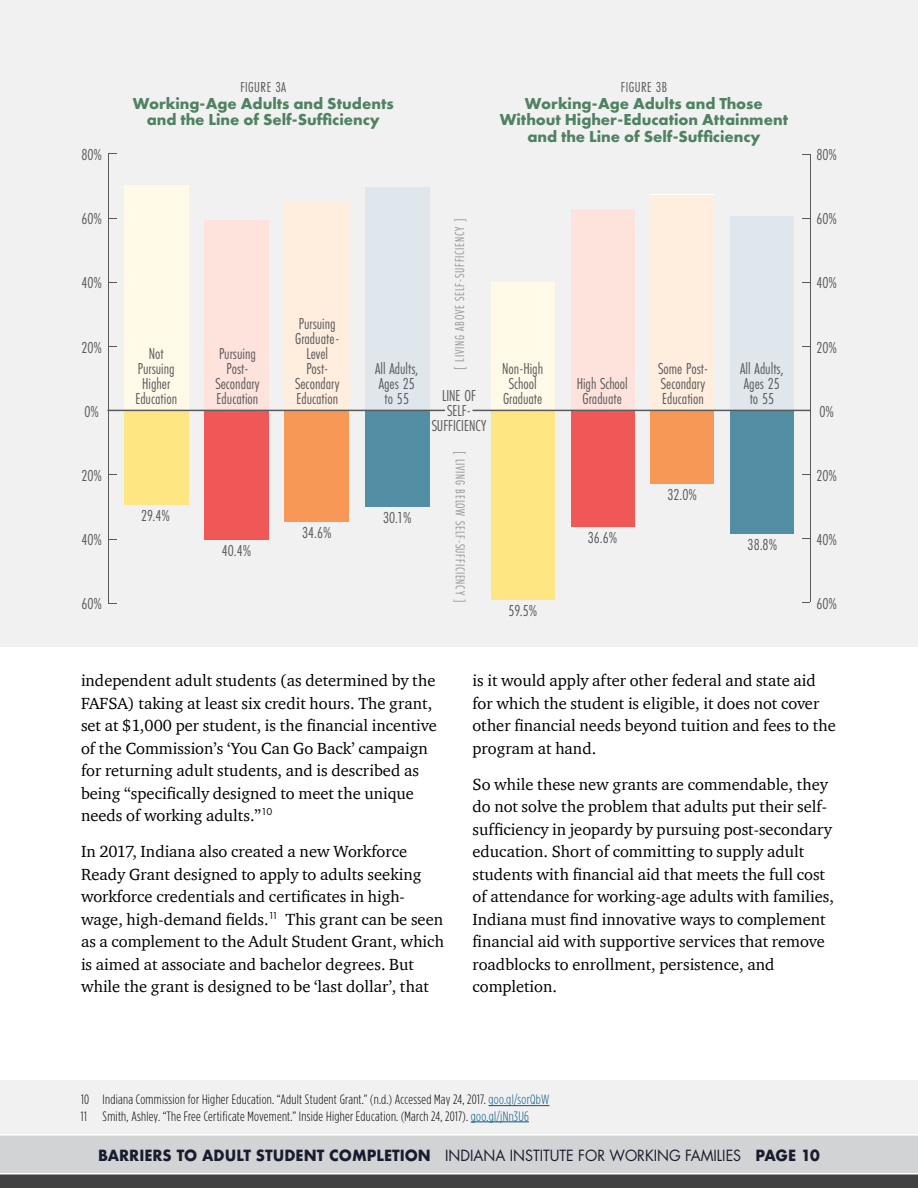
<style>
.page{position:relative;width:918px;height:1188px;background:#fff}
.page>*{position:absolute;margin:0;border:0;box-sizing:border-box;transform-origin:0 0}
.t1{font:16.5px/22.5px "ITC Charter Com";color:#000}
.t2{font:16.5px/15px "Futura PT Cond";color:#58595b;text-align:center}
.t3{font:700 16.5px/16.5px "Futura PT";color:#4f8260;text-align:center}
.t4{font:700 15px "Futura";color:#191c2f;scale:.95 1}
.t5{font:15px "Futura PT Cond";letter-spacing:.03em;color:#58595b}
.t6{font:300 13.5px/16.2px "Gotham Condensed";letter-spacing:.02em;color:#000}
.t7{font:13.5px "Futura PT Cond";letter-spacing:.05em;color:#939598}
.s1{color:#035682}
.s2{font-family:"Futura Std";font-weight:400}
</style>
<div class="page">
<div style="left:0;top:0;width:918px;height:647px;background:#f1f1f2"></div>
<div style="left:0;top:1080px;width:918px;height:88px;background:#f1f1f2"></div>
<div style="left:124px;top:185px;width:64px;height:226px;background:#fff9e8"></div>
<div style="left:124px;top:411px;width:64px;height:94px;background:#fee682"></div>
<div style="left:205px;top:220px;width:64px;height:191px;background:#fde3db"></div>
<div style="left:205px;top:411px;width:64px;height:129px;background:#f05858"></div>
<div style="left:285px;top:201px;width:64px;height:210px;background:#ffedde"></div>
<div style="left:285px;top:411px;width:64px;height:110px;background:#f89857"></div>
<div style="left:365px;top:187px;width:64px;height:224px;background:#e0e7ec"></div>
<div style="left:365px;top:411px;width:64px;height:96px;background:#528fa5"></div>
<hr style="left:108px;top:154px;width:1px;height:449px;background:#58595b">
<hr style="left:108px;top:410px;width:337px;height:1px;background:#58595b">
<div style="left:491px;top:411px;width:64px;height:189px;background:#fee682"></div>
<div style="left:571px;top:410px;width:63px;height:117px;background:#f05858"></div>
<div style="left:650px;top:410px;width:64px;height:74px;background:#f89857"></div>
<div style="left:491px;top:282px;width:64px;height:129px;background:#fff9e8"></div>
<div style="left:571px;top:209px;width:63px;height:201px;background:#fde3db"></div>
<div style="left:650px;top:195px;width:64px;height:215px;background:#ffedde"></div>
<div style="left:730px;top:216px;width:64px;height:195px;background:#e0e7ec"></div>
<div style="left:730px;top:411px;width:64px;height:123px;background:#528fa5"></div>
<hr style="left:810px;top:155px;width:1px;height:447px;background:#58595b">
<hr style="left:472px;top:410px;width:338px;height:1px;background:#58595b">
<hr style="left:489px;top:1105px;width:60px;height:1px;background:#035682">
<hr style="left:471px;top:1122px;width:58px;height:1px;background:#035682">
<div style="left:0;top:1165px;width:918px;height:23px;background:#414042"></div>
<svg style="left:0;top:1134px;width:918px;height:41px;background:#d2d4d5"></svg>
<p class="t5" style="left:240px;top:79px;width:47px">FIGURE 3A</p>
<p class="t3" style="left:133px;top:95px;width:263px">Working-Age Adults and Students and the Line of Self-Sufficiency</p>
<p class="t5" style="left:621px;top:79px;width:48px">FIGURE 3B</p>
<p class="t3" style="left:500px;top:95px;width:290px">Working-Age Adults and Those<br>Without Higher-Education Attainment and the Line of Self-Sufficiency</p>
<p class="t2" style="left:81px;top:147px;width:22px">80%</p>
<p class="t2" style="left:816px;top:147px;width:22px">80%</p>
<p class="t2" style="left:81px;top:211px;width:22px">60%</p>
<p class="t2" style="left:81px;top:276px;width:22px">40%</p>
<p class="t2" style="left:81px;top:340px;width:22px">20%</p>
<p class="t2" style="left:84px;top:404px;width:16px">0%</p>
<p class="t2" style="left:135px;top:346px;width:43px">Not<br>Pursuing<br>Higher<br>Education</p>
<p class="t2" style="left:215px;top:346px;width:46px">Pursuing<br>Post-<br>Secondary<br>Education</p>
<p class="t2" style="left:295px;top:316px;width:46px">Pursuing<br>Graduate-<br>Level<br>Post-<br>Secondary<br>Education</p>
<p class="t2" style="left:375px;top:361px;width:45px">All Adults,<br>Ages 25 to 55</p>
<p class="t7" style="left:452px;top:370px;width:153px;rotate:-90deg">[ LIVING ABOVE SELF-SUFFICIENCY ]</p>
<p class="t2" style="left:432px;top:388px;width:56px">LINE OF<br>SELF-<br>SUFFICIENCY</p>
<p class="t2" style="left:502px;top:361px;width:42px">Non-High<br>School<br>Graduate</p>
<p class="t2" style="left:577px;top:376px;width:53px">High School<br>Graduate</p>
<p class="t2" style="left:658px;top:361px;width:51px;text-align:left">Some Post-<br>Secondary<br>Education</p>
<p class="t2" style="left:740px;top:361px;width:45px">All Adults,<br>Ages 25 to 55</p>
<p class="t2" style="left:816px;top:211px;width:22px">60%</p>
<p class="t2" style="left:816px;top:276px;width:22px">40%</p>
<p class="t2" style="left:816px;top:340px;width:22px">20%</p>
<p class="t2" style="left:819px;top:404px;width:16px">0%</p>
<p class="t2" style="left:81px;top:468px;width:22px">20%</p>
<p class="t2" style="left:81px;top:532px;width:22px">40%</p>
<p class="t2" style="left:81px;top:596px;width:22px">60%</p>
<p class="t2" style="left:141px;top:508px;width:30px">29.4%</p>
<p class="t2" style="left:222px;top:543px;width:31px">40.4%</p>
<p class="t2" style="left:302px;top:525px;width:31px">34.6%</p>
<p class="t2" style="left:383px;top:510px;width:30px">30.1%</p>
<p class="t7" style="left:468px;top:451px;width:154px;rotate:90deg">[ LIVING BELOW SELF-SUFFICIENCY ]</p>
<p class="t2" style="left:509px;top:604px;width:30px">59.5%</p>
<p class="t2" style="left:588px;top:530px;width:31px">36.6%</p>
<p class="t2" style="left:668px;top:487px;width:31px">32.0%</p>
<p class="t2" style="left:748px;top:537px;width:31px">38.8%</p>
<p class="t2" style="left:816px;top:468px;width:22px">20%</p>
<p class="t2" style="left:816px;top:532px;width:22px">40%</p>
<p class="t2" style="left:816px;top:596px;width:22px">60%</p>
<p class="t1" style="left:81px;top:669px;width:357px">independent adult students (as determined by the FAFSA) taking at least six credit hours. The grant, set at $1,000 per student, is the financial incentive of the Commission’s ‘You Can Go Back’ campaign for returning adult students, and is described as being “specifically designed to meet the unique needs of working adults.”<sup>10</sup></p>
<p class="t1" style="left:81px;top:840px;width:365px">In 2017, Indiana also created a new Workforce Ready Grant designed to apply to adults seeking workforce credentials and certificates in high&shy;wage, high-demand fields.<sup>11</sup> This grant can be seen as a complement to the Adult Student Grant, which is aimed at associate and bachelor degrees. But while the grant is designed to be ‘last dollar’, that</p>
<p class="t1" style="left:472px;top:669px;width:365px">is it would apply after other federal and state aid for which the student is eligible, it does not cover other financial needs beyond tuition and fees to the program at hand.</p>
<p class="t1" style="left:472px;top:773px;width:363px">So while these new grants are commendable, they do not solve the problem that adults put their self&shy;sufficiency in jeopardy by pursuing post-secondary education. Short of committing to supply adult students with financial aid that meets the full cost of attendance for working-age adults with families, Indiana must find innovative ways to complement financial aid with supportive services that remove roadblocks to enrollment, persistence, and completion.</p>
<p class="t6" style="left:81px;top:1091px;width:470px">10 Indiana Commission for Higher Education. “Adult Student Grant.” (n.d.) Accessed May 24, 2017. <span class="s1">goo.gl/sorQbW<br></span>11 Smith, Ashley. “The Free Certificate Movement.” Inside Higher Education. (March 24, 2017). <span class="s1">goo.gl/jNn3U6</span></p>
<p class="t4" style="left:98px;top:1145px;width:761px">BARRIERS TO ADULT STUDENT COMPLETION <span class="s2">INDIANA INSTITUTE FOR WORKING FAMILIES</span> PAGE 10</p>
</div>
